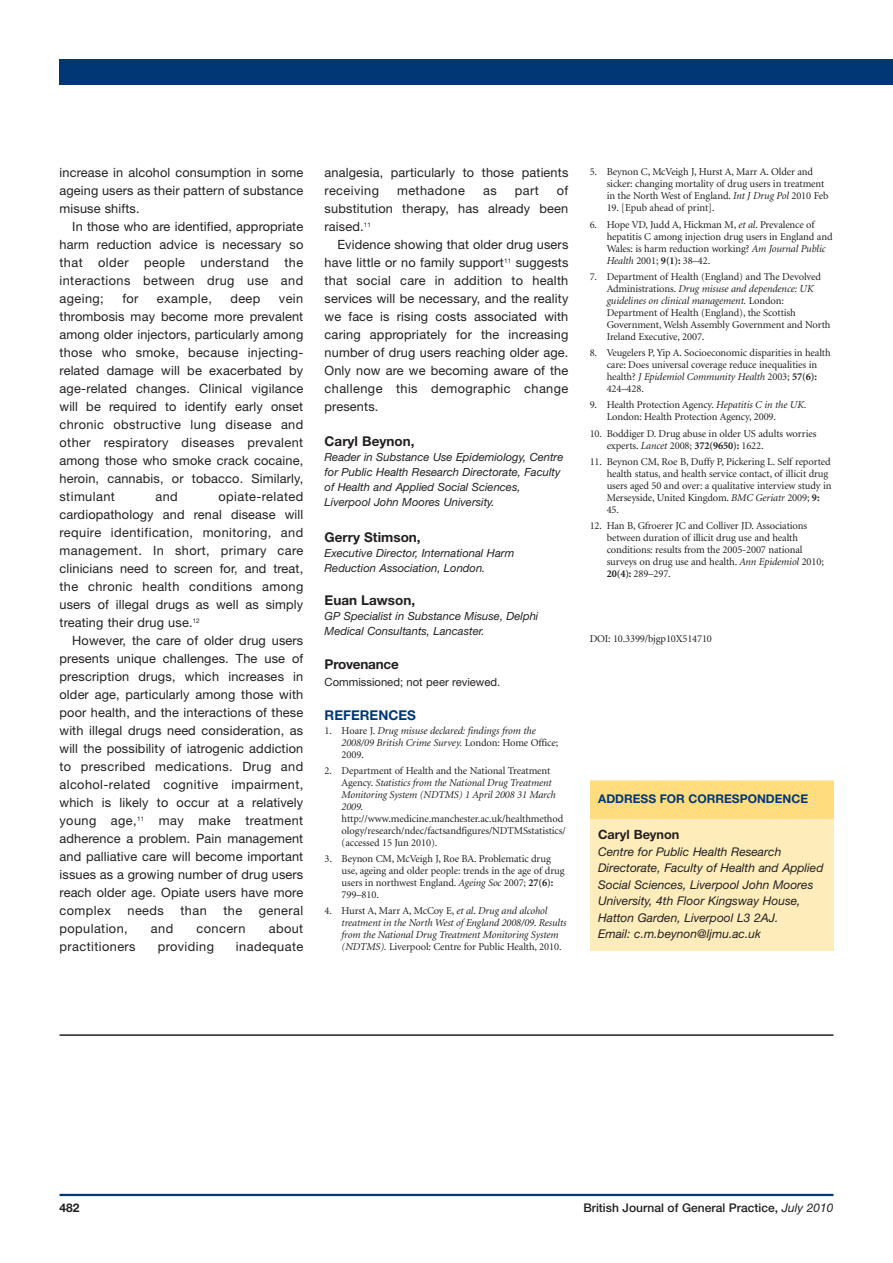
<style>
.page{position:relative;width:893px;height:1263px;background:#fff}
.page>*{position:absolute;margin:0;border:0;box-sizing:border-box;transform-origin:0 0}
.t1{font:700 13.5px "Helvetica Neue";color:#231f20}
.t2{font:700 13.5px "Helvetica Neue";color:#013775}
.t3{font:12.75px/18px "Helvetica Neue";letter-spacing:.015em;color:#231f20;text-align:justify}
.t4{font:12.75px "Helvetica Neue";letter-spacing:.035em;color:#231f20}
.t5{font:700 12.75px "Helvetica Neue";color:#231f20}
.t6{font:italic 12px/16.5px "Helvetica Neue";color:#231f20}
.t7{font:500 12px "Helvetica Neue";color:#231f20}
.t8{font:700 12px "Helvetica Neue";color:#013775}
.t9{font:700 12px "Helvetica Neue";color:#231f20}
.t10{font:italic 11.25px/15px "Helvetica Neue";color:#231f20}
.t11{font:11.25px "Helvetica Neue";color:#231f20}
.t12{font:10.5px/12px "Minion";letter-spacing:-.01em;color:#231f20}
.t13{font:italic 10.5px/12px "Minion";letter-spacing:-.01em;color:#231f20}
.s1{font-style:normal}
.s2{font-style:italic}
.s3{font-weight:700}
.s4{font-weight:400;font-style:italic}
</style>
<div class="page">
<hr style="left:60px;top:1194px;width:773px;height:2px;background:#013775">
<div style="left:60px;top:60px;width:833px;height:25px;background:#013775"></div>
<div style="left:590px;top:781px;width:243px;height:170px;background:#feedbb"></div>
<div style="left:590px;top:781px;width:243px;height:37px;background:#ffdc7e"></div>
<hr style="left:60px;top:1034px;width:773px;height:2px;background:#231f20">
<p class="t3" style="left:60px;top:165px;width:245px">increase in alcohol consumption in some ageing users as their pattern of substance misuse shifts.</p>
<p class="t3" style="left:60px;top:219px;width:245px;text-indent:13px">In those who are identified, appropriate harm reduction advice is necessary so that older people understand the interactions between drug use and ageing;</p>
<p class="t3" style="left:122px;top:291px;width:18px">for</p>
<p class="t4" style="left:157px;top:294px;width:56px">example,</p>
<p class="t3" style="left:230px;top:291px;width:32px">deep</p>
<p class="t3" style="left:60px;top:291px;width:245px;text-indent:219px">vein thrombosis may become more prevalent among older injectors, particularly among those who smoke, because injecting&shy;related damage will be exacerbated by age-related changes. Clinical vigilance will be required to identify early onset chronic obstructive lung disease and other respiratory diseases prevalent among those who smoke crack cocaine, heroin, cannabis, or tobacco. Similarly, stimulant</p>
<p class="t3" style="left:60px;top:489px;width:245px;text-indent:159px">opiate-related cardiopathology and renal disease will require identification, monitoring, and management. In short, primary care clinicians need to screen for, and treat, the chronic health conditions among users of illegal drugs as well as simply treating their drug use.<sup>12</sup></p>
<p class="t3" style="left:60px;top:633px;width:245px;text-indent:13px">However, the care of older drug users presents unique challenges. The use of prescription drugs, which increases in older age, particularly among those with poor health, and the interactions of these with illegal drugs need consideration, as will the possibility of iatrogenic addiction to prescribed medications. Drug and alcohol-related cognitive impairment, which is likely to occur at a relatively young age,<sup>11</sup> may make treatment adherence a problem. Pain management and palliative care will become important issues as a growing number of drug users reach older age. Opiate users have more complex</p>
<p class="t3" style="left:156px;top:489px;width:24px">and</p>
<p class="t3" style="left:128px;top:903px;width:38px">needs</p>
<p class="t3" style="left:180px;top:903px;width:28px">than</p>
<p class="t3" style="left:223px;top:903px;width:20px">the</p>
<p class="t4" style="left:259px;top:906px;width:46px">general</p>
<p class="t4" style="left:60px;top:924px;width:70px">population,</p>
<p class="t3" style="left:151px;top:921px;width:24px">and</p>
<p class="t4" style="left:197px;top:924px;width:51px">concern</p>
<p class="t3" style="left:269px;top:921px;width:36px">about</p>
<p class="t4" style="left:60px;top:942px;width:78px">practitioners</p>
<p class="t4" style="left:158px;top:942px;width:58px">providing</p>
<p class="t4" style="left:236px;top:942px;width:69px">inadequate</p>
<p class="t3" style="left:325px;top:165px;width:245px">analgesia, particularly to those patients receiving</p>
<p class="t3" style="left:325px;top:183px;width:245px;text-indent:232px">of substitution therapy, has already been raised.<sup>11</sup></p>
<p class="t3" style="left:325px;top:237px;width:245px;text-indent:13px">Evidence showing that older drug users have little or no family support<sup>11</sup> suggests that social care in addition to health services will be necessary, and the reality we face is rising costs associated with caring appropriately for the increasing number of drug users reaching older age.<br>Only now are we becoming aware of the challenge this demographic change presents.</p>
<p class="t1" style="left:325px;top:436px;width:91px">Caryl Beynon,</p>
<p class="t10" style="left:325px;top:450px;width:240px">Reader in Substance Use Epidemiology, Centre for Public Health Research Directorate, Faculty of Health and Applied Social Sciences, Liverpool John Moores University.</p>
<p class="t1" style="left:325px;top:532px;width:98px">Gerry Stimson,</p>
<p class="t10" style="left:325px;top:546px;width:191px">Executive Director, International Harm<br>Reduction Association, London.</p>
<p class="t1" style="left:325px;top:595px;width:92px">Euan Lawson,</p>
<p class="t10" style="left:325px;top:609px;width:215px">GP Specialist in Substance Misuse, Delphi<br>Medical Consultants, Lancaster.</p>
<p class="t1" style="left:325px;top:660px;width:76px">Provenance</p>
<p class="t11" style="left:325px;top:678px;width:177px">Commissioned; not peer reviewed.</p>
<p class="t2" style="left:325px;top:711px;width:93px">REFERENCES</p>
<p class="t13" style="left:342px;top:725px;width:218px;text-indent:-17px"><span class="s1">1. Hoare J.</span> Drug misuse declared: findings from the<br>2008/09 British Crime Survey. <span class="s1">London: Home Office;<br>2009.</span></p>
<p class="t13" style="left:342px;top:765px;width:216px;text-indent:-17px"><span class="s1">2. Department of Health and the National Treatment Agency.</span> Statistics from the National Drug Treatment Monitoring System (NDTMS) 1 April 2008 31 March 2009.</p>
<p class="t12" style="left:342px;top:813px;width:226px">http://www.medicine.manchester.ac.uk/healthmethod ology/research/ndec/factsandfigures/NDTMSstatistics/ (accessed 15 Jun 2010).</p>
<p class="t12" style="left:342px;top:854px;width:224px;text-indent:-17px">3. Beynon CM, McVeigh J, Roe BA. Problematic drug use, ageing and older people: trends in the age of drug users in northwest England. <span class="s2">Ageing Soc</span> 2007; <span class="s3">27(6):<br></span>799–810.</p>
<p class="t13" style="left:342px;top:906px;width:226px;text-indent:-17px"><span class="s1">4. Hurst A, Marr A, McCoy E,</span> et al<span class="s1">.</span> Drug and alcohol treatment in the North West of England 2008/09. Results from the National Drug Treatment Monitoring System (NDTMS). <span class="s1">Liverpool: Centre for Public Health, 2010.</span></p>
<p class="t4" style="left:397px;top:186px;width:69px">methadone</p>
<p class="t3" style="left:483px;top:183px;width:15px">as</p>
<p class="t3" style="left:515px;top:183px;width:25px">part</p>
<p class="t12" style="left:607px;top:167px;width:223px;text-indent:-17px">5. Beynon C, McVeigh J, Hurst A, Marr A. Older and sicker: changing mortality of drug users in treatment in the North West of England. <span class="s2">Int J Drug Pol</span> 2010 Feb</p>
<p class="t12" style="left:607px;top:203px;width:109px">19. [Epub ahead of print].</p>
<p class="t12" style="left:607px;top:219px;width:227px;text-indent:-17px">6. Hope VD, Judd A, Hickman M, <span class="s2">et al</span>. Prevalence of hepatitis C among injection drug users in England and Wales: is harm reduction working? <span class="s2">Am Journal Public Health</span> 2001; <span class="s3">9(1):</span> 38–42.</p>
<p class="t12" style="left:607px;top:271px;width:225px;text-indent:-17px">7. Department of Health (England) and The Devolved Administrations. <span class="s2">Drug misuse and dependence: UK guidelines on clinical management.</span> London:<br>Department of Health (England), the Scottish Government, Welsh Assembly Government and North Ireland Executive, 2007.</p>
<p class="t12" style="left:607px;top:348px;width:225px;text-indent:-17px">8. Veugelers P, Yip A. Socioeconomic disparities in health care: Does universal coverage reduce inequalities in health? <span class="s2">J Epidemiol Community Health</span> 2003; <span class="s3">57(6):<br></span>424–428.</p>
<p class="t12" style="left:607px;top:400px;width:201px;text-indent:-17px">9. Health Protection Agency. <span class="s2">Hepatitis C in the UK.<br></span>London: Health Protection Agency, 2009.</p>
<p class="t12" style="left:607px;top:428px;width:211px;text-indent:-17px">10. Boddiger D. Drug abuse in older US adults worries experts. <span class="s2">Lancet</span> 2008; <span class="s3">372(9650):</span> 1622.</p>
<p class="t12" style="left:607px;top:456px;width:226px;text-indent:-17px">11. Beynon CM, Roe B, Duffy P, Pickering L. Self reported health status, and health service contact, of illicit drug users aged 50 and over: a qualitative interview study in Merseyside, United Kingdom. <span class="s2">BMC Geriatr</span> 2009; <span class="s3">9:<br></span>45.</p>
<p class="t12" style="left:607px;top:521px;width:219px;text-indent:-17px">12. Han B, Gfroerer JC and Colliver JD. Associations between duration of illicit drug use and health conditions: results from the 2005-2007 national surveys on drug use and health. <span class="s2">Ann Epidemiol</span> 2010; <span class="s3">20(4):</span> 289–297.</p>
<p class="t12" style="left:590px;top:634px;width:124px">DOI: 10.3399/bjgp10X514710</p>
<p class="t8" style="left:598px;top:794px;width:212px">ADDRESS FOR CORRESPONDENCE</p>
<p class="t5" style="left:598px;top:830px;width:83px">Caryl Beynon</p>
<p class="t6" style="left:598px;top:844px;width:227px">Centre for Public Health Research Directorate, Faculty of Health and Applied Social Sciences, Liverpool John Moores University, 4th Floor Kingsway House, Hatton Garden, Liverpool L3 2AJ.<br>Email: c.m.beynon@ljmu.ac.uk</p>
<p class="t9" style="left:60px;top:1203px;width:22px">482</p>
<p class="t7" style="left:583px;top:1203px;width:252px">British Journal of General Practice, <span class="s4">July 2010</span></p>
</div>
